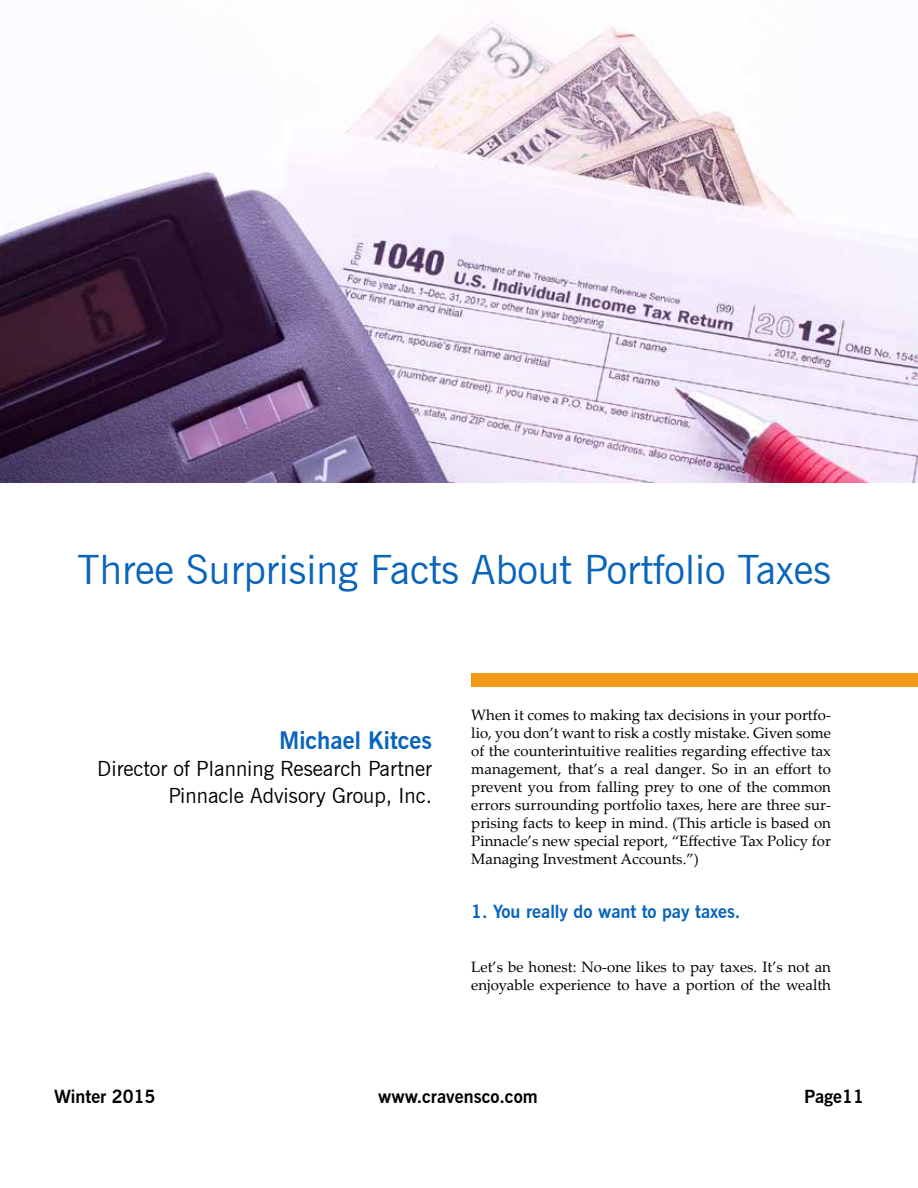
<style>
.page{position:relative;width:918px;height:1188px;background:#fff}
.page>*{position:absolute;margin:0;border:0;box-sizing:border-box;transform-origin:0 0}
.t1{font:40.5px "News Gothic BT";color:#0964bb}
.t2{font:700 24px "News Gothic BT";color:#0964bb}
.t3{font:21px/27px "News Gothic BT";color:#000;text-align:right}
.t4{font:700 18px "News Gothic BT";color:#000}
.t5{font:700 18px "News Gothic BT";color:#0964bb}
.t6{font:15px/18px "Palatino Linotype";color:#000;text-align:justify}
</style>
<div class="page">
<div style="left:471px;top:674px;width:447px;height:13px;background:#f09914"></div>
<img style="left:0;top:20px;width:918px;height:463px">
<h1 class="t1" style="left:78px;top:545px;width:755px">Three Surprising Facts About Portfolio Taxes</h1>
<h2 class="t2" style="left:279px;top:726px;width:154px">Michael Kitces</h2>
<h3 class="t3" style="left:97px;top:755px;width:336px">Director of Planning Research Partner<br>Pinnacle Advisory Group, Inc.</h3>
<p class="t6" style="left:471px;top:705px;width:361px">When it comes to making tax decisions in your portfo&shy;lio, you don’t want to risk a costly mistake. Given some of the counterintuitive realities regarding effective tax management, that’s a real danger. So in an effort to prevent you from falling prey to one of the common errors surrounding portfolio taxes, here are three sur&shy;prising facts to keep in mind. (This article is based on Pinnacle’s new special report, “Effective Tax Policy for Managing Investment Accounts.”)</p>
<p class="t5" style="left:471px;top:900px;width:271px">1. You really do want to pay taxes.</p>
<p class="t6" style="left:471px;top:957px;width:361px">Let’s be honest: No-one likes to pay taxes. It’s not an enjoyable experience to have a portion of the wealth</p>
<p class="t4" style="left:54px;top:1085px;width:103px">Winter 2015</p>
<p class="t4" style="left:378px;top:1085px;width:161px">www.cravensco.com</p>
<p class="t4" style="left:804px;top:1085px;width:61px">Page11</p>
</div>
